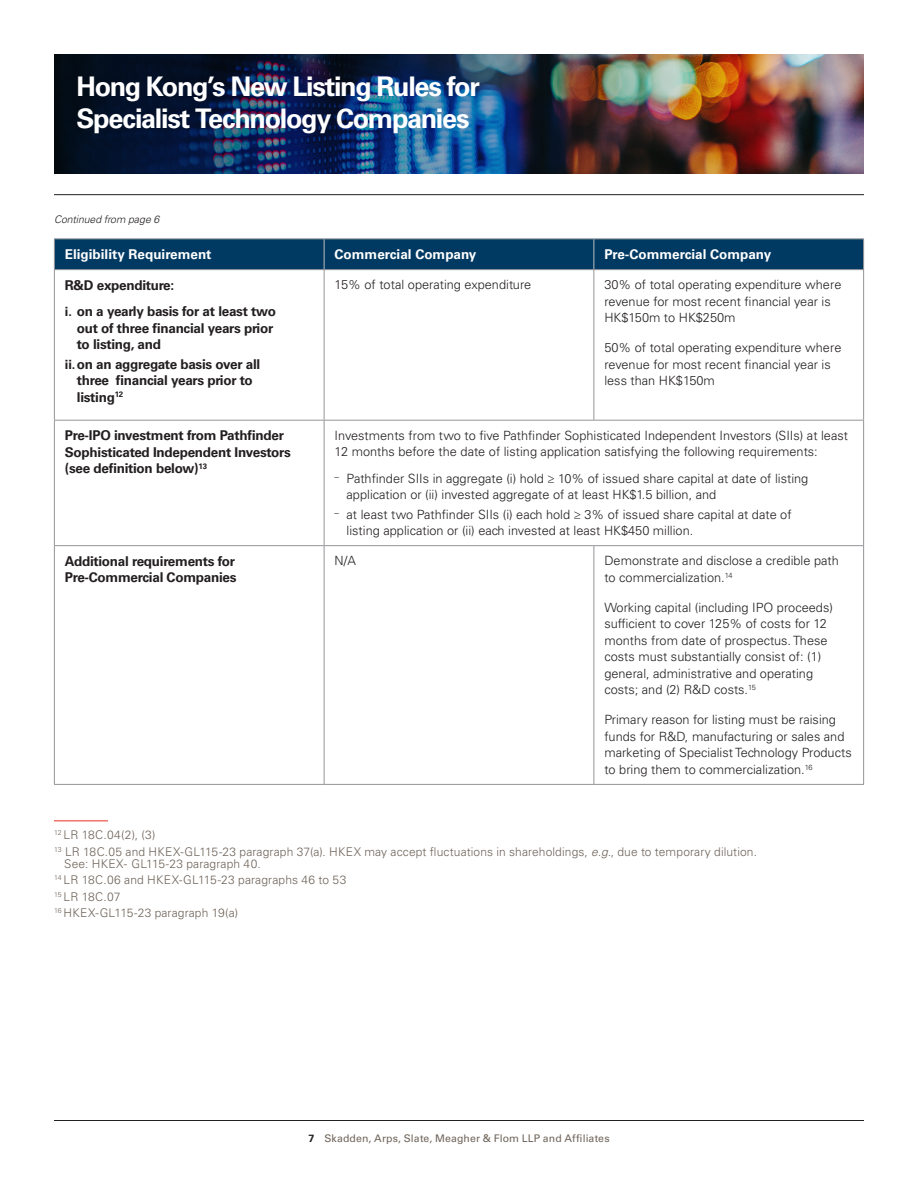
<style>
.page{position:relative;width:918px;height:1188px;background:#fff}
.page>*{position:absolute;margin:0;border:0;box-sizing:border-box;transform-origin:0 0}
.t1{font:700 27px/31.5px "Univers LT Std";letter-spacing:-.05em;color:#fff}
.Chart_Body_Text{font:700 13.5px/16.5px "Univers LT Std";letter-spacing:-.02em;color:#231f20}
.Chart_Heading{font:700 13.5px "Univers LT Std";color:#fff}
.Chart_Body_Text-2{font:300 12.75px/16.5px "Univers LT Std";color:#231f20}
.Footnote{font:300 12px/12px "Univers LT Std";letter-spacing:.01em;color:#6f645a}
.Footnote_double_digi{font:300 12px "Univers LT Std";letter-spacing:.025em;color:#6f645a}
.t2{font:10.5px "Univers LT Std";letter-spacing:.01em;color:#6f645a}
.t3{font:italic 300 10.5px "Univers LT Std";color:#231f20}
.s1{font-size:12.75px}
.s2{font-style:italic}
.s3{font-weight:700;color:#231f20}
</style>
<div class="page">
<img style="left:54px;top:54px;width:810px;height:120px">
<hr style="left:54px;top:1120px;width:810px;height:1px;background:#231f20">
<hr style="left:54px;top:194px;width:810px;height:1px;background:#231f20">
<div style="left:55px;top:239px;width:808px;height:30px;background:#003a63"></div>
<hr style="left:54px;top:270px;width:1px;height:150px;background:#939598">
<hr style="left:54px;top:420px;width:270px;height:1px;background:#939598">
<hr style="left:54px;top:421px;width:1px;height:124px;background:#939598">
<hr style="left:54px;top:545px;width:270px;height:1px;background:#939598">
<hr style="left:54px;top:546px;width:1px;height:238px;background:#939598">
<hr style="left:54px;top:784px;width:270px;height:1px;background:#939598">
<hr style="left:324px;top:270px;width:1px;height:150px;background:#939598">
<hr style="left:324px;top:546px;width:1px;height:238px;background:#939598">
<hr style="left:594px;top:270px;width:1px;height:150px;background:#939598">
<hr style="left:863px;top:270px;width:1px;height:150px;background:#939598">
<hr style="left:863px;top:421px;width:1px;height:124px;background:#939598">
<hr style="left:594px;top:546px;width:1px;height:238px;background:#939598">
<hr style="left:863px;top:546px;width:1px;height:238px;background:#939598">
<hr style="left:324px;top:420px;width:270px;height:1px;background:#939598">
<hr style="left:324px;top:421px;width:1px;height:124px;background:#939598">
<hr style="left:594px;top:420px;width:270px;height:1px;background:#939598">
<hr style="left:324px;top:545px;width:270px;height:1px;background:#939598">
<hr style="left:594px;top:545px;width:270px;height:1px;background:#939598">
<hr style="left:324px;top:784px;width:270px;height:1px;background:#939598">
<hr style="left:594px;top:784px;width:270px;height:1px;background:#939598">
<hr style="left:324px;top:239px;width:1px;height:30px;background:#bcbdc0">
<hr style="left:594px;top:239px;width:1px;height:30px;background:#bcbdc0">
<hr style="left:54px;top:238px;width:270px;height:1px;background:#939598">
<hr style="left:54px;top:239px;width:1px;height:30px;background:#939598">
<hr style="left:324px;top:238px;width:270px;height:1px;background:#939598">
<hr style="left:594px;top:238px;width:270px;height:1px;background:#939598">
<hr style="left:863px;top:239px;width:1px;height:30px;background:#939598">
<hr style="left:54px;top:269px;width:270px;height:1px;background:#939598">
<hr style="left:324px;top:269px;width:270px;height:1px;background:#939598">
<hr style="left:594px;top:269px;width:270px;height:1px;background:#939598">
<hr style="left:54px;top:821px;width:54px;height:1px;background:#ee2e22">
<h1 class="t1" style="left:76px;top:71px;width:405px">Hong Kong’s New Listing Rules for<br>Specialist Technology Companies</h1>
<p class="t3" style="left:54px;top:213px;width:107px">Continued from page 6</p>
<h1 class="Chart_Heading" style="left:65px;top:246px;width:148px">Eligibility Requirement</h1>
<h1 class="Chart_Heading" style="left:335px;top:246px;width:143px">Commercial Company</h1>
<h1 class="Chart_Heading" style="left:604px;top:246px;width:168px">Pre-Commercial Company</h1>
<p class="Chart_Body_Text" style="left:65px;top:277px;width:111px">R&amp;D expenditure:</p>
<p class="Chart_Body_Text" style="left:77px;top:303px;width:201px;text-indent:-12px"><span class="s1">i.</span> on a yearly basis for at least two out of three financial years prior to listing, and</p>
<p class="Chart_Body_Text" style="left:77px;top:356px;width:185px;text-indent:-12px"><span class="s1">ii.</span>on an aggregate basis over all three financial years prior to listing<sup>12</sup></p>
<p class="Chart_Body_Text-2" style="left:335px;top:277px;width:198px">15% of total operating expenditure</p>
<p class="Chart_Body_Text-2" style="left:604px;top:277px;width:239px">30% of total operating expenditure where revenue for most recent financial year is<br>HK$150m to HK$250m</p>
<p class="Chart_Body_Text-2" style="left:604px;top:340px;width:239px">50% of total operating expenditure where revenue for most recent financial year is less than HK$150m</p>
<p class="Chart_Body_Text" style="left:65px;top:428px;width:228px">Pre-IPO investment from Pathfinder<br>Sophisticated Independent Investors (see definition below)<sup>13</sup></p>
<p class="Chart_Body_Text-2" style="left:335px;top:427px;width:515px">Investments from two to five Pathfinder Sophisticated Independent Investors (SIIs) at least<br>12 months before the date of listing application satisfying the following requirements:</p>
<p class="Chart_Body_Text-2" style="left:347px;top:470px;width:463px;text-indent:-12px"><sup>–</sup> Pathfinder SIIs in aggregate (i) hold ≥ 10% of issued share capital at date of listing application or (ii) invested aggregate of at least HK$1.5 billion, and</p>
<p class="Chart_Body_Text-2" style="left:347px;top:506px;width:447px;text-indent:-12px"><sup>–</sup> at least two Pathfinder SIIs (i) each hold ≥ 3% of issued share capital at date of listing application or (ii) each invested at least HK$450 million.</p>
<p class="Chart_Body_Text" style="left:65px;top:553px;width:173px">Additional requirements for<br>Pre-Commercial Companies</p>
<p class="Chart_Body_Text-2" style="left:335px;top:553px;width:23px">N/A</p>
<p class="Chart_Body_Text-2" style="left:604px;top:553px;width:236px">Demonstrate and disclose a credible path to commercialization.<sup>14</sup></p>
<p class="Chart_Body_Text-2" style="left:604px;top:599px;width:230px">Working capital (including IPO proceeds) sufficient to cover 125% of costs for 12 months from date of prospectus. These costs must substantially consist of: (1) general, administrative and operating costs; and (2) R&amp;D costs.<sup>15</sup></p>
<p class="Chart_Body_Text-2" style="left:604px;top:712px;width:249px">Primary reason for listing must be raising funds for R&amp;D, manufacturing or sales and marketing of Specialist Technology Products to bring them to commercialization.<sup>16</sup></p>
<p class="Footnote_double_digi" style="left:54px;top:828px;width:103px"><sup>12</sup> LR 18C.04(2), (3)</p>
<p class="Footnote" style="left:64px;top:845px;width:694px;text-indent:-10px"><sup>13</sup> LR 18C.05 and HKEX-GL115-23 paragraph 37(a). HKEX may accept fluctuations in shareholdings, <span class="s2">e.g.</span>, due to temporary dilution.<br>See: HKEX- GL115-23 paragraph 40.</p>
<p class="Footnote" style="left:54px;top:874px;width:294px"><sup>14</sup> LR 18C.06 and HKEX-GL115-23 paragraphs 46 to 53</p>
<p class="Footnote" style="left:54px;top:890px;width:68px"><sup>15</sup> LR 18C.07</p>
<p class="Footnote" style="left:54px;top:907px;width:186px"><sup>16</sup> HKEX-GL115-23 paragraph 19(a)</p>
<p class="t2" style="left:308px;top:1132px;width:303px"><span class="s3">7</span> Skadden, Arps, Slate, Meagher &amp; Flom LLP and Affiliates</p>
</div>
